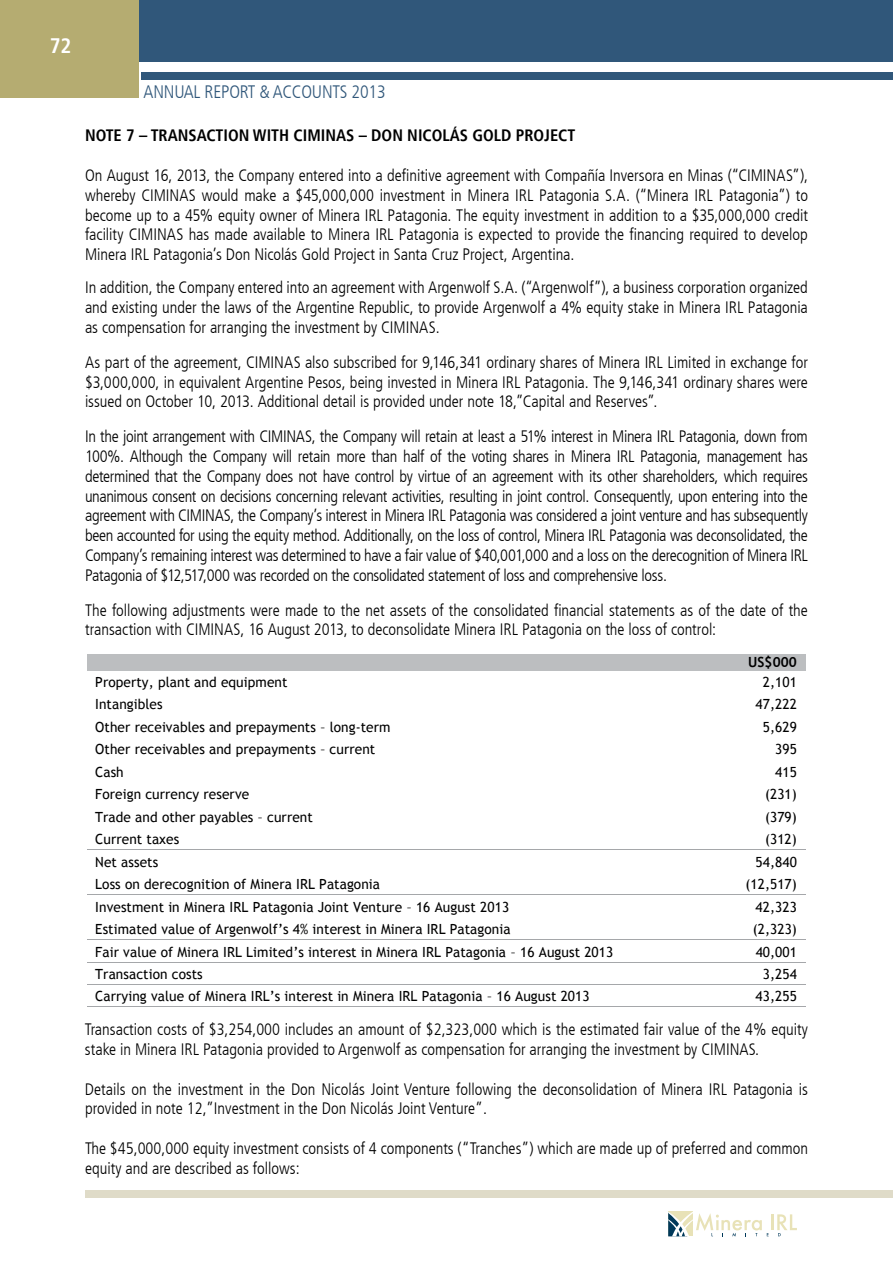
<style>
.page{position:relative;width:893px;height:1263px;background:#fff}
.page>*{position:absolute;margin:0;border:0;box-sizing:border-box;transform-origin:0 0}
.t1{font:700 condensed 21px "Frutiger LT";color:#fff}
.t2{font:300 condensed 18px "Frutiger LT";letter-spacing:-.01em;color:#30577a}
.t3{font:300 condensed 16.5px/19.8px "Frutiger LT";color:#000;text-align:justify}
.t4{font:700 condensed 16.5px "Frutiger LT";color:#000}
.t5{font:13.95px "Trebuchet MS";letter-spacing:.005em;color:#000}
.t6{font:700 13.95px "Trebuchet MS";color:#000}
</style>
<div class="page">
<div style="left:0;top:0;width:893px;height:62px;background:#30577a"></div>
<div style="left:0;top:0;width:138px;height:98px;background:#b5ac71"></div>
<svg style="left:668px;top:1211px;width:129px;height:25px"></svg>
<div style="left:141px;top:72px;width:752px;height:8px;background:#30577a"></div>
<div style="left:85px;top:1190px;width:808px;height:7px;background:#dfdbc8"></div>
<div style="left:87px;top:654px;width:557px;height:16px;background:#bcbec0"></div>
<div style="left:644px;top:654px;width:161px;height:16px;background:#bcbec0"></div>
<hr style="left:87px;top:849px;width:556px;height:1px;background:#a5a7aa">
<hr style="left:644px;top:849px;width:161px;height:1px;background:#a5a7aa">
<hr style="left:87px;top:894px;width:556px;height:1px;background:#a5a7aa">
<hr style="left:644px;top:894px;width:161px;height:1px;background:#a5a7aa">
<hr style="left:87px;top:939px;width:556px;height:1px;background:#a5a7aa">
<hr style="left:644px;top:939px;width:161px;height:1px;background:#a5a7aa">
<hr style="left:87px;top:962px;width:556px;height:1px;background:#a5a7aa">
<hr style="left:644px;top:962px;width:161px;height:1px;background:#a5a7aa">
<hr style="left:87px;top:984px;width:556px;height:1px;background:#a5a7aa">
<hr style="left:644px;top:984px;width:161px;height:1px;background:#a5a7aa">
<hr style="left:87px;top:1006px;width:556px;height:1px;background:#a5a7aa">
<hr style="left:643px;top:1006px;width:162px;height:1px;background:#a5a7aa">
<p class="t1" style="left:50px;top:33px;width:23px">72</p>
<p class="t2" style="left:144px;top:81px;width:244px">ANNUAL REPORT &amp; ACCOUNTS 2013</p>
<p class="t4" style="left:85px;top:126px;width:492px">NOTE 7 – TRANSACTION WITH CIMINAS – DON NICOLÁS GOLD PROJECT</p>
<p class="t3" style="left:85px;top:166px;width:724px">On August 16, 2013, the Company entered into a definitive agreement with Compañía Inversora en Minas (“CIMINAS”), whereby CIMINAS would make a $45,000,000 investment in Minera IRL Patagonia S.A. (“Minera IRL Patagonia”) to become up to a 45% equity owner of Minera IRL Patagonia. The equity investment in addition to a $35,000,000 credit facility CIMINAS has made available to Minera IRL Patagonia is expected to provide the financing required to develop Minera IRL Patagonia’s Don Nicolás Gold Project in Santa Cruz Project, Argentina.</p>
<p class="t3" style="left:85px;top:278px;width:724px">In addition, the Company entered into an agreement with Argenwolf S.A. (“Argenwolf”), a business corporation organized and existing under the laws of the Argentine Republic, to provide Argenwolf a 4% equity stake in Minera IRL Patagonia as compensation for arranging the investment by CIMINAS.</p>
<p class="t3" style="left:85px;top:352px;width:724px">As part of the agreement, CIMINAS also subscribed for 9,146,341 ordinary shares of Minera IRL Limited in exchange for $3,000,000, in equivalent Argentine Pesos, being invested in Minera IRL Patagonia. The 9,146,341 ordinary shares were issued on October 10, 2013. Additional detail is provided under note 18,”Capital and Reserves”.</p>
<p class="t3" style="left:85px;top:427px;width:724px">In the joint arrangement with CIMINAS, the Company will retain at least a 51% interest in Minera IRL Patagonia, down from 100%. Although the Company will retain more than half of the voting shares in Minera IRL Patagonia, management has determined that the Company does not have control by virtue of an agreement with its other shareholders, which requires unanimous consent on decisions concerning relevant activities, resulting in joint control. Consequently, upon entering into the agreement with CIMINAS, the Company’s interest in Minera IRL Patagonia was considered a joint venture and has subsequently been accounted for using the equity method. Additionally, on the loss of control, Minera IRL Patagonia was deconsolidated, the Company’s remaining interest was determined to have a fair value of $40,001,000 and a loss on the derecognition of Minera IRL Patagonia of $12,517,000 was recorded on the consolidated statement of loss and comprehensive loss.</p>
<p class="t3" style="left:85px;top:600px;width:724px">The following adjustments were made to the net assets of the consolidated financial statements as of the date of the transaction with CIMINAS, 16 August 2013, to deconsolidate Minera IRL Patagonia on the loss of control:</p>
<p class="t6" style="left:748px;top:653px;width:50px">US$000</p>
<p class="t5" style="left:95px;top:674px;width:194px">Property, plant and equipment</p>
<p class="t5" style="left:763px;top:674px;width:36px">2,101</p>
<p class="t5" style="left:95px;top:696px;width:69px">Intangibles</p>
<p class="t5" style="left:756px;top:696px;width:43px">47,222</p>
<p class="t5" style="left:95px;top:719px;width:297px">Other receivables and prepayments – long-term</p>
<p class="t5" style="left:763px;top:719px;width:36px">5,629</p>
<p class="t5" style="left:95px;top:741px;width:282px">Other receivables and prepayments – current</p>
<p class="t5" style="left:775px;top:741px;width:23px">395</p>
<p class="t5" style="left:95px;top:763px;width:30px">Cash</p>
<p class="t5" style="left:775px;top:763px;width:23px">415</p>
<p class="t5" style="left:95px;top:786px;width:156px">Foreign currency reserve</p>
<p class="t5" style="left:765px;top:786px;width:33px">(231)</p>
<p class="t5" style="left:95px;top:808px;width:219px">Trade and other payables – current</p>
<p class="t5" style="left:765px;top:808px;width:33px">(379)</p>
<p class="t5" style="left:95px;top:831px;width:86px">Current taxes</p>
<p class="t5" style="left:765px;top:831px;width:33px">(312)</p>
<p class="t5" style="left:95px;top:854px;width:65px">Net assets</p>
<p class="t5" style="left:756px;top:854px;width:43px">54,840</p>
<p class="t5" style="left:95px;top:875px;width:286px">Loss on derecognition of Minera IRL Patagonia</p>
<p class="t5" style="left:745px;top:875px;width:53px">(12,517)</p>
<p class="t5" style="left:95px;top:898px;width:415px">Investment in Minera IRL Patagonia Joint Venture – 16 August 2013</p>
<p class="t5" style="left:756px;top:898px;width:43px">42,323</p>
<p class="t5" style="left:95px;top:920px;width:417px">Estimated value of Argenwolf’s 4% interest in Minera IRL Patagonia</p>
<p class="t5" style="left:753px;top:920px;width:46px">(2,323)</p>
<p class="t5" style="left:95px;top:943px;width:519px">Fair value of Minera IRL Limited’s interest in Minera IRL Patagonia – 16 August 2013</p>
<p class="t5" style="left:756px;top:943px;width:43px">40,001</p>
<p class="t5" style="left:95px;top:966px;width:109px">Transaction costs</p>
<p class="t5" style="left:763px;top:966px;width:36px">3,254</p>
<p class="t5" style="left:95px;top:988px;width:496px">Carrying value of Minera IRL’s interest in Minera IRL Patagonia – 16 August 2013</p>
<p class="t5" style="left:756px;top:988px;width:43px">43,255</p>
<p class="t3" style="left:85px;top:1020px;width:724px">Transaction costs of $3,254,000 includes an amount of $2,323,000 which is the estimated fair value of the 4% equity stake in Minera IRL Patagonia provided to Argenwolf as compensation for arranging the investment by CIMINAS.</p>
<p class="t3" style="left:85px;top:1079px;width:724px">Details on the investment in the Don Nicolás Joint Venture following the deconsolidation of Minera IRL Patagonia is provided in note 12,”Investment in the Don Nicolás Joint Venture”.</p>
<p class="t3" style="left:85px;top:1138px;width:724px">The $45,000,000 equity investment consists of 4 components (“Tranches”) which are made up of preferred and common equity and are described as follows:</p>
</div>
